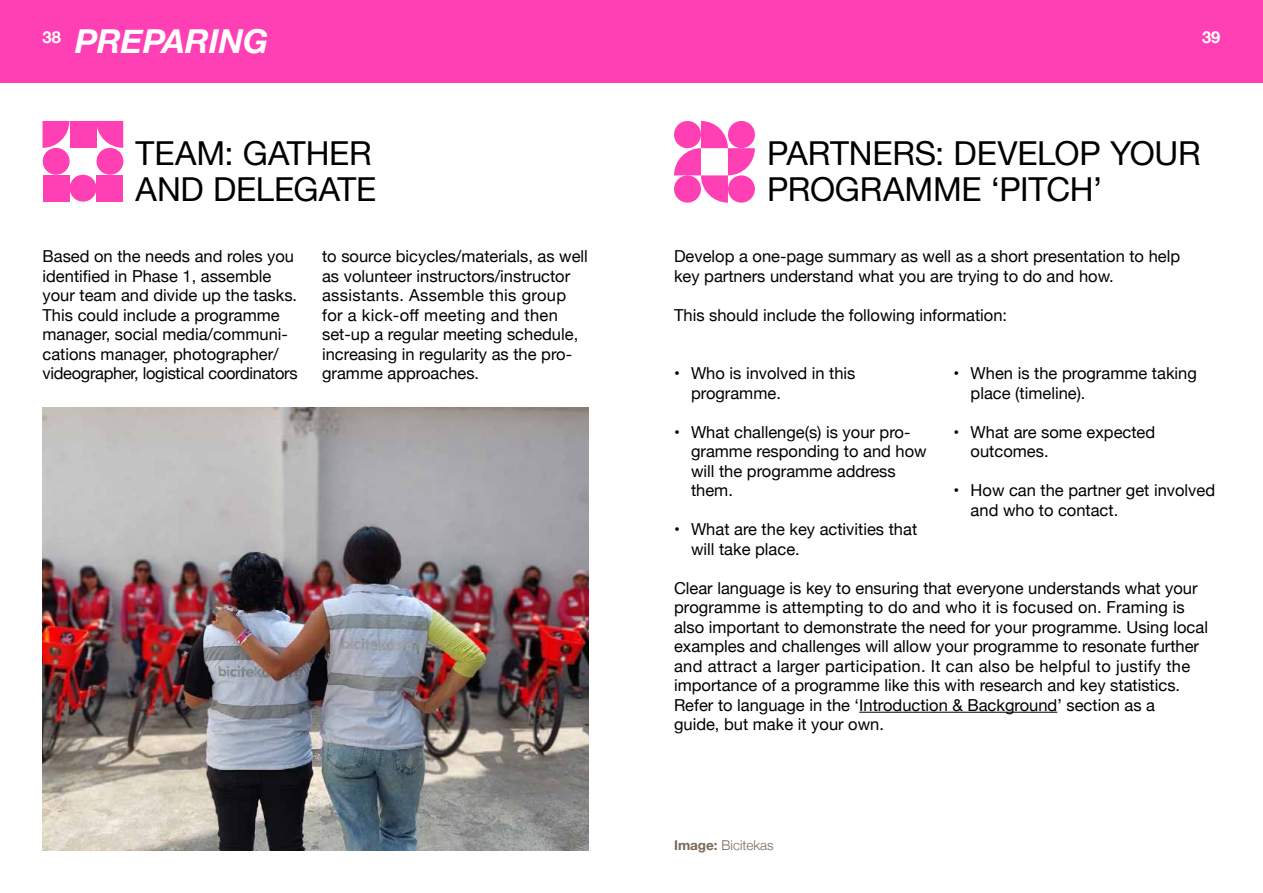
<style>
.page{position:relative;width:1263px;height:893px;background:#fff}
.page>*{position:absolute;margin:0;border:0;box-sizing:border-box;transform-origin:0 0}
.t1{font:33px/36px "Helvetica Neue";letter-spacing:-.005em;color:#000}
.t2{font:italic 700 33px "Helvetica Neue";color:#fff}
.t3{font:16.5px/19.5px "Helvetica Neue";color:#000}
.t4{font:700 16.5px "Helvetica Neue";color:#fff}
.t5{font:300 13.5px "Helvetica Neue";color:#7b6756}
.s1{font-weight:700}
</style>
<div class="page">
<div style="left:0;top:0;width:1263px;height:83px;background:#ff40b4"></div>
<img style="left:43px;top:407px;width:546px;height:443px">
<hr style="left:859px;top:712px;width:198px;height:1px;background:#000">
<svg style="left:674px;top:121px;width:81px;height:82px"></svg>
<div style="left:674px;top:121px;width:27px;height:27px;background:#ff40b4;border-radius:50%"></div>
<div style="left:674px;top:175px;width:27px;height:28px;background:#ff40b4;border-radius:50%"></div>
<div style="left:728px;top:121px;width:27px;height:27px;background:#ff40b4;border-radius:50%"></div>
<div style="left:728px;top:175px;width:27px;height:28px;background:#ff40b4;border-radius:50%"></div>
<svg style="left:43px;top:121px;width:26px;height:27px"></svg>
<svg style="left:96px;top:121px;width:27px;height:27px"></svg>
<div style="left:70px;top:175px;width:26px;height:27px;background:#ff40b4;border-radius:50%"></div>
<div style="left:96px;top:148px;width:27px;height:27px;background:#ff40b4;border-radius:50%"></div>
<div style="left:43px;top:148px;width:27px;height:27px;background:#ff40b4;border-radius:50%"></div>
<div style="left:70px;top:121px;width:26px;height:27px;background:#ff40b4"></div>
<div style="left:43px;top:175px;width:27px;height:27px;background:#ff40b4"></div>
<div style="left:96px;top:175px;width:27px;height:27px;background:#ff40b4"></div>
<h1 class="t2" style="left:75px;top:16px;width:195px">PREPARING</h1>
<p class="t4" style="left:43px;top:24px;width:20px">38</p>
<p class="t4" style="left:1202px;top:24px;width:20px">39</p>
<h1 class="t1" style="left:136px;top:137px;width:242px">TEAM: GATHER<br>AND DELEGATE</h1>
<p class="t3" style="left:43px;top:247px;width:257px">Based on the needs and roles you identified in Phase 1, assemble your team and divide up the tasks.<br>This could include a programme manager, social media/communi&shy;cations manager, photographer/ videographer, logistical coordinators</p>
<p class="t3" style="left:322px;top:247px;width:267px">to source bicycles/materials, as well as volunteer instructors/instructor assistants. Assemble this group for a kick-off meeting and then set-up a regular meeting schedule, increasing in regularity as the pro&shy;gramme approaches.</p>
<h1 class="t1" style="left:767px;top:137px;width:435px">PARTNERS: DEVELOP YOUR<br>PROGRAMME ‘PITCH’</h1>
<p class="t3" style="left:674px;top:247px;width:508px">Develop a one-page summary as well as a short presentation to help key partners understand what you are trying to do and how.</p>
<p class="t3" style="left:674px;top:306px;width:335px">This should include the following information:</p>
<p class="t3" style="left:691px;top:364px;width:166px;text-indent:-17px">• Who is involved in this programme.</p>
<p class="t3" style="left:691px;top:423px;width:237px;text-indent:-17px">• What challenge(s) is your pro&shy;gramme responding to and how will the programme address them.</p>
<p class="t3" style="left:691px;top:520px;width:228px;text-indent:-17px">• What are the key activities that will take place.</p>
<p class="t3" style="left:971px;top:364px;width:228px;text-indent:-17px">• When is the programme taking place (timeline).</p>
<p class="t3" style="left:971px;top:423px;width:186px;text-indent:-17px">• What are some expected outcomes.</p>
<p class="t3" style="left:971px;top:481px;width:246px;text-indent:-17px">• How can the partner get involved and who to contact.</p>
<p class="t3" style="left:674px;top:579px;width:535px">Clear language is key to ensuring that everyone understands what your programme is attempting to do and who it is focused on. Framing is also important to demonstrate the need for your programme. Using local examples and challenges will allow your programme to resonate further and attract a larger participation. It can also be helpful to justify the importance of a programme like this with research and key statistics.<br>Refer to language in the ‘Introduction &amp; Background’ section as a<br>guide, but make it your own.</p>
<p class="t5" style="left:674px;top:835px;width:101px"><span class="s1">Image:</span> Bicitekas</p>
</div>
